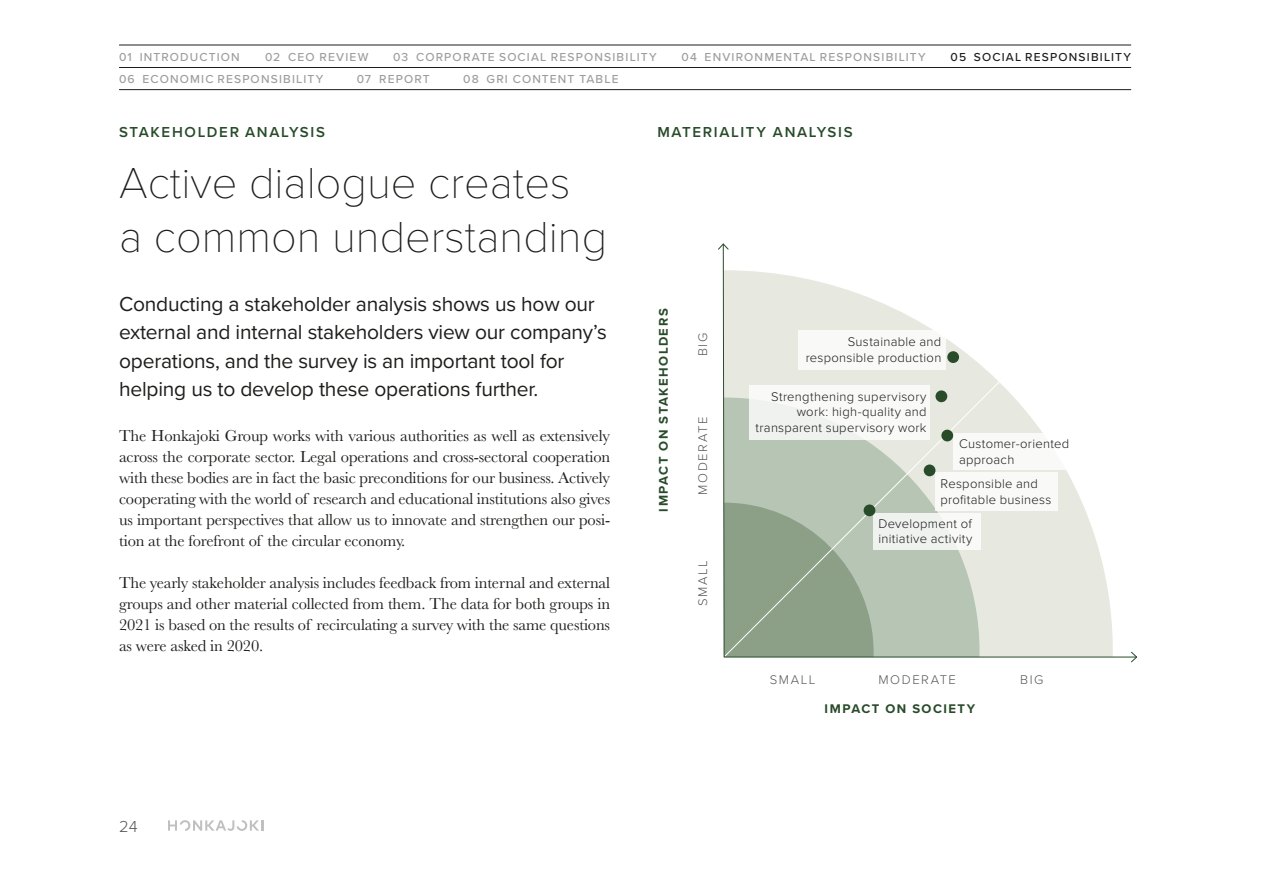
<style>
.page{position:relative;width:1263px;height:893px;background:#fff}
.page>*{position:absolute;margin:0;border:0;box-sizing:border-box;transform-origin:0 0}
.t1{font:100 45px/54px "Proxima Nova T";color:#1d1d1b}
.H2_ingressi{font:21px/28.5px "Proxima Nova";letter-spacing:-.01em;color:#1d1d1b}
.p1{font:16.5px/21px "Baskerville";letter-spacing:-.01em;color:#1d1d1b;text-align:justify}
.t2{font:300 16.5px "Proxima Nova";color:#575756}
.t3{font:600 15px "Proxima Nova";letter-spacing:.11em;color:#284b2a}
.t4{font:300 13.05px/15.6px "Proxima Nova";letter-spacing:.02em;color:#1d1d1b}
.t5{font:700 13.05px "Proxima Nova";letter-spacing:.115em;color:#284b2a}
.t6{font:300 13.05px "Proxima Nova";letter-spacing:.12em;color:#575756}
.t7{font:500 12px "Proxima Nova";letter-spacing:.1em;color:#9d9d9c}
.t8{font:500 12px "Proxima Nova";letter-spacing:.1em;color:#1d1d1b}
</style>
<div class="page">
<hr style="left:119px;top:45px;width:1012px;height:1px;background:#1d1d1b">
<hr style="left:119px;top:67px;width:1012px;height:1px;background:#1d1d1b">
<hr style="left:119px;top:89px;width:1012px;height:1px;background:#1d1d1b">
<svg style="left:168px;top:820px;width:95px;height:11px"></svg>
<svg style="left:722px;top:250px;width:408px;height:408px"></svg>
<svg style="left:718px;top:243px;width:11px;height:7px"></svg>
<svg style="left:1130px;top:651px;width:7px;height:12px"></svg>
<p class="t7" style="left:119px;top:48px;width:122px">01 INTRODUCTION</p>
<p class="t7" style="left:265px;top:48px;width:105px">02 CEO REVIEW</p>
<p class="t7" style="left:393px;top:48px;width:265px">03 CORPORATE SOCIAL RESPONSIBILITY</p>
<p class="t7" style="left:681px;top:48px;width:246px">04 ENVIRONMENTAL RESPONSIBILITY</p>
<p class="t8" style="left:950px;top:48px;width:182px">05 SOCIAL RESPONSIBILITY</p>
<p class="t7" style="left:119px;top:70px;width:206px">06 ECONOMIC RESPONSIBILITY</p>
<p class="t7" style="left:357px;top:70px;width:74px">07 REPORT</p>
<p class="t7" style="left:463px;top:70px;width:157px">08 GRI CONTENT TABLE</p>
<p class="t3" style="left:119px;top:121px;width:207px">STAKEHOLDER ANALYSIS</p>
<p class="t1" style="left:119px;top:153px;width:490px">Active dialogue creates<br>a common understanding</p>
<p class="H2_ingressi" style="left:119px;top:288px;width:489px">Conducting a stakeholder analysis shows us how our external and internal stakeholders view our company’s operations, and the survey is an important tool for helping us to develop these operations further.</p>
<p class="p1" style="left:119px;top:425px;width:493px">The Honkajoki Group works with various authorities as well as extensively across the corporate sector. Legal operations and cross-sectoral cooperation with these bodies are in fact the basic preconditions for our business. Actively cooperating with the world of research and educational institutions also gives us important perspectives that allow us to innovate and strengthen our posi&shy;tion at the forefront of the circular economy.</p>
<p class="p1" style="left:119px;top:572px;width:493px">The yearly stakeholder analysis includes feedback from internal and external groups and other material collected from them. The data for both groups in 2021 is based on the results of recirculating a survey with the same questions as were asked in 2020.</p>
<p class="t2" style="left:119px;top:814px;width:20px">24</p>
<p class="t3" style="left:657px;top:121px;width:197px">MATERIALITY ANALYSIS</p>
<p class="t5" style="left:654px;top:511px;width:204px;rotate:-90deg">IMPACT ON STAKEHOLDERS</p>
<p class="t6" style="left:693px;top:356px;width:25px;rotate:-90deg">BIG</p>
<p class="t6" style="left:693px;top:494px;width:79px;rotate:-90deg">MODERATE</p>
<p class="t6" style="left:693px;top:606px;width:47px;rotate:-90deg">SMALL</p>
<p class="t4" style="left:806px;top:333px;width:137px;text-align:right">Sustainable and responsible production</p>
<p class="t4" style="left:755px;top:388px;width:173px;text-align:right">Strengthening supervisory work: high-quality and transparent supervisory work</p>
<p class="t4" style="left:959px;top:435px;width:112px">Customer-oriented approach</p>
<p class="t4" style="left:940px;top:475px;width:112px">Responsible and profitable business</p>
<p class="t4" style="left:878px;top:515px;width:96px">Development of initiative activity</p>
<p class="t6" style="left:770px;top:669px;width:47px">SMALL</p>
<p class="t6" style="left:878px;top:669px;width:79px">MODERATE</p>
<p class="t6" style="left:1020px;top:669px;width:25px">BIG</p>
<p class="t5" style="left:824px;top:699px;width:152px">IMPACT ON SOCIETY</p>
</div>
